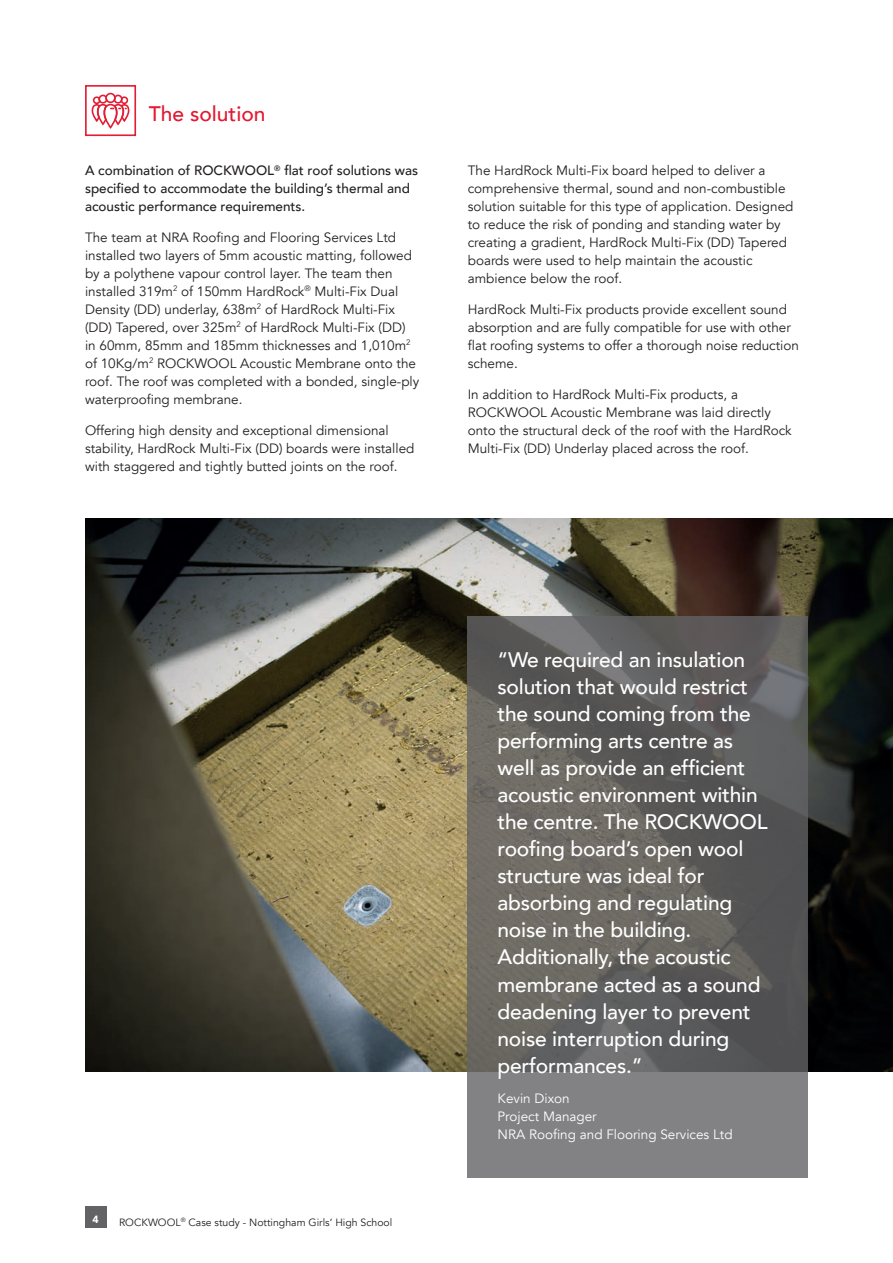
<style>
.page{position:relative;width:893px;height:1263px;background:#fff}
.page>*{position:absolute;margin:0;border:0;box-sizing:border-box;transform-origin:0 0}
.t1{font:500 21px/27px "Avenir";letter-spacing:-.01em;color:#fff}
.t2{font:500 21px "Avenir";color:#e21931}
.t3{font:13.5px/18px "Avenir";color:#231f20}
.t4{font:500 13.5px/18px "Avenir";color:#231f20}
.t5{font:13.5px/18px "Avenir";color:#fff}
.t6{font:10.5px "Avenir";color:#231f20}
.t7{font:900 10.5px "Avenir";color:#fff}
</style>
<div class="page">
<div style="left:85px;top:85px;width:51px;height:51px;border:2px solid #e21d34"></div>
<div style="left:105px;top:93px;width:11px;height:10px;border:2px solid #e21d34;border-radius:50%"></div>
<svg style="left:91px;top:94px;width:39px;height:35px"></svg>
<img style="left:85px;top:519px;width:808px;height:552px">
<svg style="left:468px;top:617px;width:340px;height:561px;background:#686665"></svg>
<div style="left:85px;top:1206px;width:21px;height:22px;background:#636366"></div>
<h1 class="t2" style="left:149px;top:96px;width:118px">The solution</h1>
<p class="t4" style="left:85px;top:161px;width:335px">A combination of ROCKWOOL<sup>®</sup> flat roof solutions was specified to accommodate the building’s thermal and acoustic performance requirements.</p>
<p class="t3" style="left:85px;top:228px;width:336px">The team at NRA Roofing and Flooring Services Ltd installed two layers of 5mm acoustic matting, followed by a polythene vapour control layer. The team then installed 319m<sup>2</sup> of 150mm HardRock<sup>®</sup> Multi-Fix Dual Density (DD) underlay, 638m<sup>2</sup> of HardRock Multi-Fix (DD) Tapered, over 325m<sup>2</sup> of HardRock Multi-Fix (DD) in 60mm, 85mm and 185mm thicknesses and 1,010m<sup>2 </sup>of 10Kg/m<sup>2</sup> ROCKWOOL Acoustic Membrane onto the roof. The roof was completed with a bonded, single-ply waterproofing membrane.</p>
<p class="t3" style="left:85px;top:421px;width:331px">Offering high density and exceptional dimensional stability, HardRock Multi-Fix (DD) boards were installed with staggered and tightly butted joints on the roof.</p>
<p class="t3" style="left:468px;top:162px;width:327px">The HardRock Multi-Fix board helped to deliver a comprehensive thermal, sound and non-combustible solution suitable for this type of application. Designed to reduce the risk of ponding and standing water by creating a gradient, HardRock Multi-Fix (DD) Tapered boards were used to help maintain the acoustic ambience below the roof.</p>
<p class="t3" style="left:468px;top:300px;width:333px">HardRock Multi-Fix products provide excellent sound absorption and are fully compatible for use with other flat roofing systems to offer a thorough noise reduction scheme.</p>
<p class="t3" style="left:468px;top:385px;width:325px">In addition to HardRock Multi-Fix products, a ROCKWOOL Acoustic Membrane was laid directly onto the structural deck of the roof with the HardRock Multi-Fix (DD) Underlay placed across the roof.</p>
<p class="t7" style="left:93px;top:1210px;width:8px">4</p>
<p class="t6" style="left:119px;top:1216px;width:275px">ROCKWOOL<sup>®</sup> Case study - Nottingham Girls’ High School</p>
<p class="t1" style="left:497px;top:645px;width:272px">“We required an insulation solution that would restrict the sound coming from the performing arts centre as well as provide an efficient acoustic environment within the centre. The ROCKWOOL roofing board’s open wool structure was ideal for absorbing and regulating noise in the building.<br>Additionally, the acoustic membrane acted as a sound deadening layer to prevent noise interruption during performances.”</p>
<p class="t5" style="left:497px;top:1090px;width:237px">Kevin Dixon<br>Project Manager<br>NRA Roofing and Flooring Services Ltd</p>
</div>
